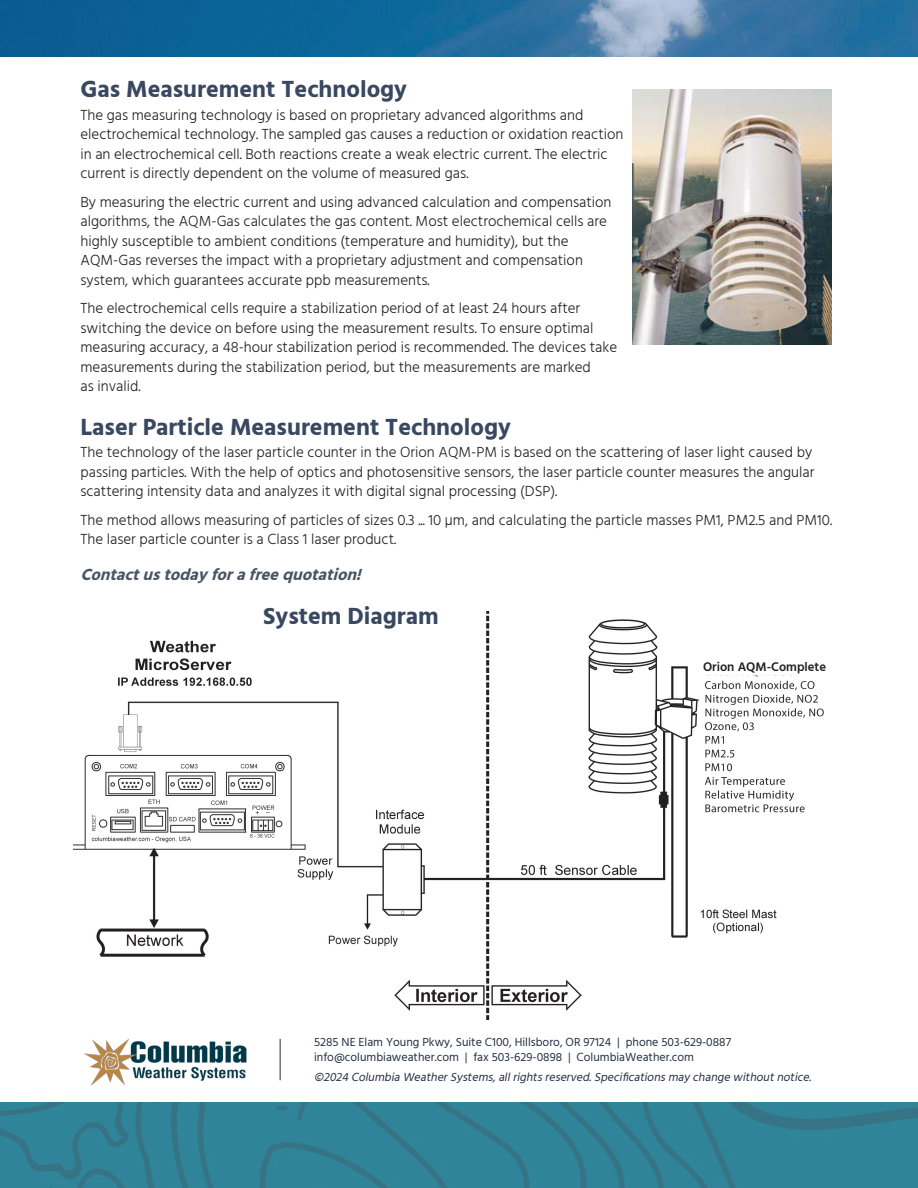
<style>
.page{position:relative;width:918px;height:1188px;background:#fff}
.page>*{position:absolute;margin:0;border:0;box-sizing:border-box;transform-origin:0 0}
.Body_text{font:700 24px "Hind";color:#394860}
.t1{font:700 24px "Hind";color:#38485f}
.Body_text-2{font:italic 700 16.5px "Hind";color:#4a5564}
.Body_text-3{font:300 15px/19.5px "Hind";color:#231f20}
.t2{font:600 12.75px "Hind";color:#231f20}
.Body_text-4{font:12px "Hind";color:#242f42}
.Body_text-5{font:italic 12px "Hind";color:#242f42}
</style>
<div class="page">
<img style="left:0;top:0;width:918px;height:57px">
<img style="left:73px;top:612px;width:751px;height:408px">
<img style="left:632px;top:89px;width:200px;height:256px">
<img style="left:84px;top:1038px;width:163px;height:48px">
<hr style="left:280px;top:1039px;width:1px;height:41px;background:#242f42">
<img style="left:0;top:1103px;width:918px;height:85px">
<div style="left:706px;top:637px;width:130px;height:12px;background:#fff"></div>
<div style="left:713px;top:605px;width:112px;height:59px;background:#fff"></div>
<div style="left:263px;top:599px;width:186px;height:50px;background:#fff"></div>
<div style="left:698px;top:664px;width:121px;height:12px;background:#fff"></div>
<p class="Body_text" style="left:80px;top:75px;width:328px">Gas Measurement Technology</p>
<p class="Body_text-3" style="left:80px;top:106px;width:505px">The gas measuring technology is based on proprietary advanced algorithms and</p>
<p class="Body_text-3" style="left:80px;top:126px;width:545px">electrochemical technology. The sampled gas causes a reduction or oxidation reaction in an electrochemical cell. Both reactions create a weak electric current. The electric current is directly dependent on the volume of measured gas.</p>
<p class="Body_text-3" style="left:80px;top:193px;width:533px">By measuring the electric current and using advanced calculation and compensation algorithms, the AQM-Gas calculates the gas content. Most electrochemical cells are highly susceptible to ambient conditions (temperature and humidity), but the AQM-Gas reverses the impact with a proprietary adjustment and compensation system, which guarantees accurate ppb measurements.</p>
<p class="Body_text-3" style="left:80px;top:300px;width:538px">The electrochemical cells require a stabilization period of at least 24 hours after switching the device on before using the measurement results. To ensure optimal measuring accuracy, a 48-hour stabilization period is recommended. The devices take measurements during the stabilization period, but the measurements are marked<br>as invalid.</p>
<p class="Body_text" style="left:80px;top:412px;width:432px">Laser Particle Measurement Technology</p>
<p class="Body_text-3" style="left:80px;top:444px;width:735px">The technology of the laser particle counter in the Orion AQM-PM is based on the scattering of laser light caused by passing particles. With the help of optics and photosensitive sensors, the laser particle counter measures the angular scattering intensity data and analyzes it with digital signal processing (DSP).</p>
<p class="Body_text-3" style="left:80px;top:511px;width:753px">The method allows measuring of particles of sizes 0.3 ... 10 µm, and calculating the particle masses PM1, PM2.5 and PM10.<br>The laser particle counter is a Class 1 laser product.</p>
<p class="Body_text-2" style="left:80px;top:565px;width:289px">Contactustodayforafreequotation!</p>
<p class="t1" style="left:263px;top:602px;width:177px">System Diagram</p>
<p class="t2" style="left:703px;top:660px;width:125px">Orion AQM-Complete</p>
<p class="Body_text-4" style="left:314px;top:1034px;width:419px">5285 NE Elam Young Pkwy, Suite C100, Hillsboro, OR 97124 | phone 503-629-0887</p>
<p class="Body_text-4" style="left:314px;top:1049px;width:381px">info@columbiaweather.com | fax 503-629-0898 | ColumbiaWeather.com</p>
<p class="Body_text-5" style="left:314px;top:1069px;width:502px">©2024 Columbia WeatherSystems,allrightsreserved.Specificationsmay change withoutnotice.</p>
</div>
